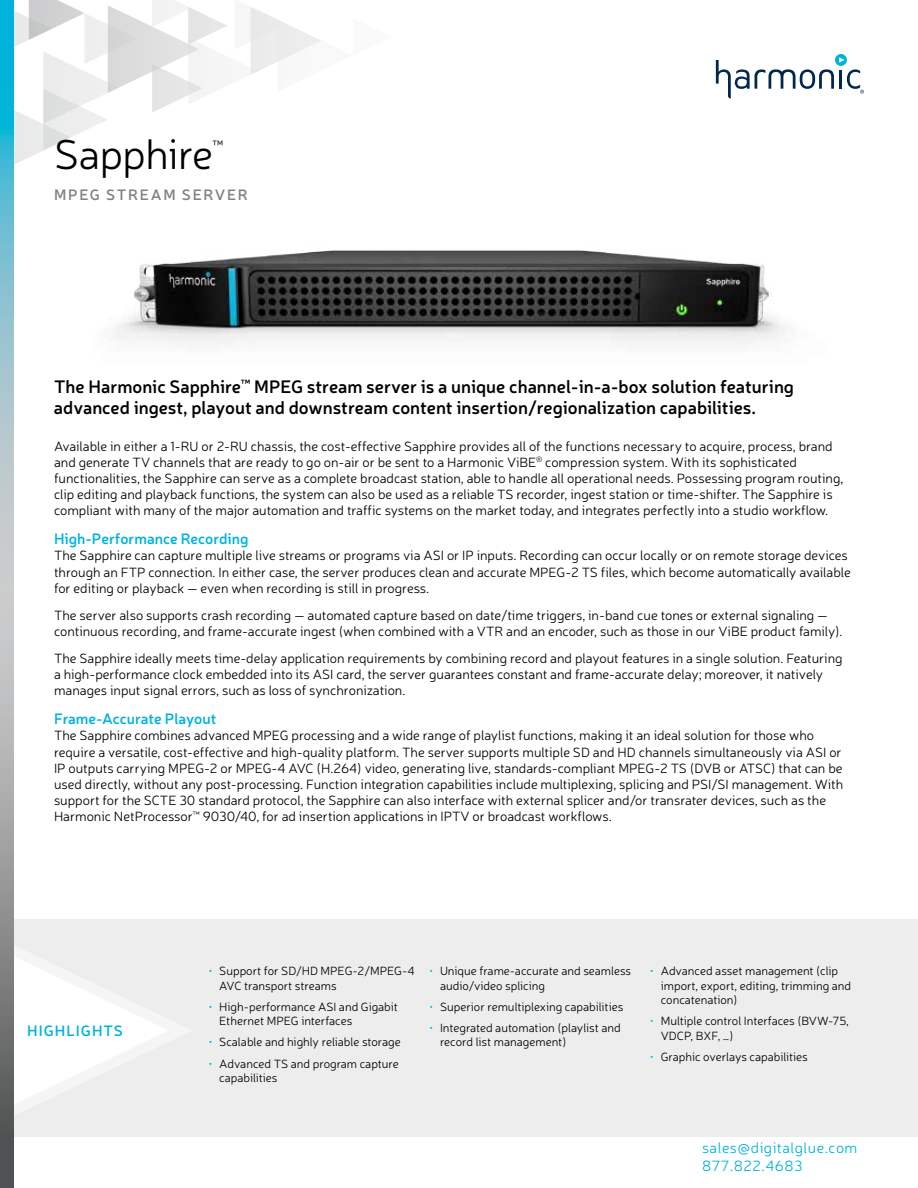
<style>
.page{position:relative;width:918px;height:1188px;background:#fff}
.page>*{position:absolute;margin:0;border:0;box-sizing:border-box;transform-origin:0 0}
.t1{font:300 42px "Neris";letter-spacing:-.01em;color:#000}
.t2{font:600 18px/21.6px "Neris";color:#000}
.t3{font:600 15px "Neris";color:#00b3dc}
.t4{font:300 15px/18px "Neris";letter-spacing:.03em;color:#00b2dc}
.t5{font:600 15px "Neris";letter-spacing:.11em;color:#808285}
.t6{font:600 15px "Neris";letter-spacing:.07em;color:#00b3dc}
.t7{font:300 13.5px/16.2px "Neris";color:#000}
.t8{font:300 12.15px "Neris";color:#000}
.t9{font:300 12px/14.4px "Neris";color:#000}
.s1{color:#00b3dc}
</style>
<div class="page">
<svg style="left:14px;top:0;width:307px;height:164px"></svg>
<svg style="left:835px;top:54px;width:12px;height:12px"></svg>
<svg style="left:716px;top:57px;width:148px;height:42px"></svg>
<div style="left:7px;top:920px;width:911px;height:217px;background:#ededee"></div>
<svg style="left:14px;top:956px;width:154px;height:148px"></svg>
<svg style="left:0;top:0;width:14px;height:1188px;background:#83a9b2"></svg>
<img style="left:115px;top:250px;width:672px;height:93px">
<h1 class="t1" style="left:54px;top:128px;width:161px">Sapphire</h1>
<p class="t8" style="left:212px;top:137px;width:12px">™</p>
<p class="t5" style="left:54px;top:185px;width:195px">MPEG STREAM SERVER</p>
<h2 class="t2" style="left:54px;top:375px;width:742px">The Harmonic Sapphire<sup>™</sup> MPEG stream server is a unique channel-in-a-box solution featuring advanced ingest, playout and downstream content insertion/regionalization capabilities.</h2>
<p class="t7" style="left:54px;top:437px;width:791px">Available in either a 1-RU or 2-RU chassis, the cost-effective Sapphire provides all of the functions necessary to acquire, process, brand and generate TV channels that are ready to go on-air or be sent to a Harmonic ViBE<sup>®</sup> compression system. With its sophisticated functionalities, the Sapphire can serve as a complete broadcast station, able to handle all operational needs. Possessing program routing, clip editing and playback functions, the system can also be used as a reliable TS recorder, ingest station or time-shifter. The Sapphire is compliant with many of the major automation and traffic systems on the market today, and integrates perfectly into a studio workflow.</p>
<p class="t3" style="left:54px;top:529px;width:196px">High-Performance Recording</p>
<p class="t7" style="left:54px;top:547px;width:798px">The Sapphire can capture multiple live streams or programs via ASI or IP inputs. Recording can occur locally or on remote storage devices through an FTP connection. In either case, the server produces clean and accurate MPEG-2 TS files, which become automatically available for editing or playback — even when recording is still in progress.</p>
<p class="t7" style="left:54px;top:607px;width:790px">The server also supports crash recording — automated capture based on date/time triggers, in-band cue tones or external signaling — continuous recording, and frame-accurate ingest (when combined with a VTR and an encoder, such as those in our ViBE product family).</p>
<p class="t7" style="left:54px;top:650px;width:790px">The Sapphire ideally meets time-delay application requirements by combining record and playout features in a single solution. Featuring a high-performance clock embedded into its ASI card, the server guarantees constant and frame-accurate delay; moreover, it natively manages input signal errors, such as loss of synchronization.</p>
<p class="t3" style="left:54px;top:709px;width:164px">Frame-Accurate Playout</p>
<p class="t7" style="left:54px;top:727px;width:791px">The Sapphire combines advanced MPEG processing and a wide range of playlist functions, making it an ideal solution for those who require a versatile, cost-effective and high-quality platform. The server supports multiple SD and HD channels simultaneously via ASI or IP outputs carrying MPEG-2 or MPEG-4 AVC (H.264) video, generating live, standards-compliant MPEG-2 TS (DVB or ATSC) that can be used directly, without any post-processing. Function integration capabilities include multiplexing, splicing and PSI/SI management. With support for the SCTE 30 standard protocol, the Sapphire can also interface with external splicer and/or transrater devices, such as the Harmonic NetProcessor<sup>™</sup> 9030/40, for ad insertion applications in IPTV or broadcast workflows.</p>
<p class="t6" style="left:27px;top:1021px;width:98px">HIGHLIGHTS</p>
<p class="t9" style="left:219px;top:964px;width:197px;text-indent:-11px"><span class="s1">•</span> Support for SD/HD MPEG-2/MPEG-4<br>AVC transport streams</p>
<p class="t9" style="left:219px;top:999px;width:180px;text-indent:-11px"><span class="s1">•</span> High-performance ASI and Gigabit<br>Ethernet MPEG interfaces</p>
<p class="t9" style="left:208px;top:1035px;width:194px"><span class="s1">•</span> Scalable and highly reliable storage</p>
<p class="t9" style="left:219px;top:1056px;width:181px;text-indent:-11px"><span class="s1">•</span> Advanced TS and program capture capabilities</p>
<p class="t9" style="left:440px;top:964px;width:193px;text-indent:-11px"><span class="s1">•</span> Unique frame-accurate and seamless audio/video splicing</p>
<p class="t9" style="left:429px;top:999px;width:196px"><span class="s1">•</span> Superior remultiplexing capabilities</p>
<p class="t9" style="left:440px;top:1020px;width:182px;text-indent:-11px"><span class="s1">•</span> Integrated automation (playlist and record list management)</p>
<p class="t9" style="left:661px;top:964px;width:192px;text-indent:-11px"><span class="s1">•</span> Advanced asset management (clip import, export, editing, trimming and concatenation)</p>
<p class="t9" style="left:661px;top:1014px;width:190px;text-indent:-11px"><span class="s1">•</span> Multiple control Interfaces (BVW-75,<br>VDCP, BXF, …)</p>
<p class="t9" style="left:650px;top:1049px;width:159px"><span class="s1">•</span> Graphic overlays capabilities</p>
<p class="t4" style="left:702px;top:1138px;width:157px">sales@digitalglue.com<br>877.822.4683</p>
</div>
